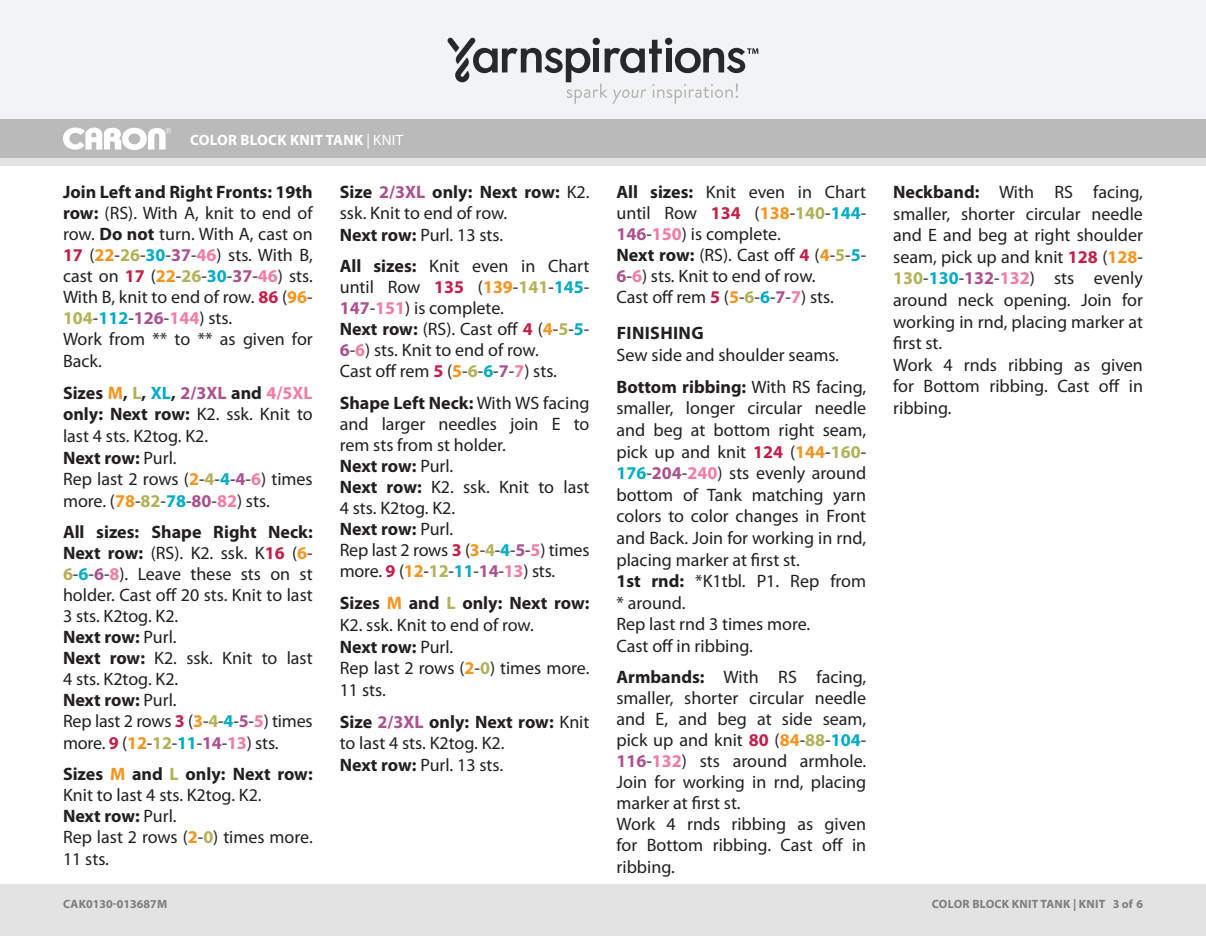
<style>
.page{position:relative;width:1206px;height:936px;background:#fff}
.page>*{position:absolute;margin:0;border:0;box-sizing:border-box;transform-origin:0 0}
.Instructions{font:18px/21px "Myriad Pro";color:#231f20;text-align:justify}
.Body{font:18px/21.6px "Myriad Pro";color:#231f20}
.Instructions-2{font:700 18px "Myriad Pro";letter-spacing:-.01em;color:#231f20}
.Subhead_All_Caps{font:700 18px "Myriad Pro";letter-spacing:.02em;color:#231f20}
.Pattern_Title{font:700 15px "Myriad Pro";letter-spacing:.02em;color:#fff}
.t1{font:700 12px "Myriad Pro";letter-spacing:.015em;color:#7d7d7d}
.s1{font-weight:400}
.s2{font-weight:700}
.s3{font-weight:700;color:#c31f49}
.s4{font-weight:700;color:#f7941e}
.s5{font-weight:700;color:#b2b258}
.s6{font-weight:700;color:#00abc5}
.s7{font-weight:700;color:#ab5190}
.s8{font-weight:700;color:#f27ca2}
</style>
<div class="page">
<div style="left:0;top:884px;width:1206px;height:52px;background:#e4e3e3"></div>
<div style="left:0;top:158px;width:1206px;height:8px;background:#e4e3e3"></div>
<div style="left:0;top:0;width:1206px;height:120px;background:#f2f3f4"></div>
<div style="left:0;top:120px;width:1206px;height:38px;background:#bbbaba"></div>
<svg style="left:63px;top:128px;width:108px;height:22px"></svg>
<svg style="left:447px;top:38px;width:311px;height:66px"></svg>
<p class="Pattern_Title" style="left:190px;top:130px;width:215px">COLOR BLOCK KNIT TANK <span class="s1">| KNIT</span></p>
<p class="Instructions" style="left:63px;top:182px;width:251px"><span class="s2">Join Left and Right Fronts: 19th row:</span> (RS). With A, knit to end of row. <span class="s2">Do not</span> turn. With A, cast on <span class="s3">17</span> (<span class="s4">22</span>-<span class="s5">26</span>-<span class="s6">30</span>-<span class="s7">37</span>-<span class="s8">46</span>) sts. With B, cast on <span class="s3">17</span> (<span class="s4">22</span>-<span class="s5">26</span>-<span class="s6">30</span>-<span class="s7">37</span>-<span class="s8">46</span>) sts.<br>With B, knit to end of row. <span class="s3">86</span> (<span class="s4">96</span>- <span class="s5">104</span>-<span class="s6">112</span>-<span class="s7">126</span>-<span class="s8">144</span>) sts.</p>
<p class="Body" style="left:63px;top:329px;width:251px">Work from ** to ** as given for<br>Back.</p>
<p class="Instructions" style="left:63px;top:382px;width:251px;line-height:21.6px"><span class="s2">Sizes</span> <span class="s4">M</span><span class="s2">,</span> <span class="s5">L</span><span class="s2">,</span> <span class="s6">XL</span><span class="s2">,</span> <span class="s7">2/3XL</span> <span class="s2">and</span> <span class="s8">4/5XL </span><span class="s2">only: Next row:</span> K2. ssk. Knit to last 4 sts. K2tog. K2.</p>
<p class="Instructions-2" style="left:63px;top:446px;width:115px">Next row: <span class="s1">Purl.</span></p>
<p class="Body" style="left:63px;top:469px;width:251px">Rep last 2 rows (<span class="s4">2</span>-<span class="s5">4</span>-<span class="s6">4</span>-<span class="s7">4</span>-<span class="s8">6</span>) times more. (<span class="s4">78</span>-<span class="s5">82</span>-<span class="s6">78</span>-<span class="s7">80</span>-<span class="s8">82</span>) sts.</p>
<p class="Instructions" style="left:63px;top:522px;width:251px"><span class="s2">All sizes: Shape Right Neck:<br>Next row:</span> (RS). K2. ssk. K<span class="s3">16</span> (<span class="s4">6</span>- <span class="s5">6</span>-<span class="s6">6</span>-<span class="s7">6</span>-<span class="s8">8</span>). Leave these sts on st holder. Cast off 20 sts. Knit to last 3 sts. K2tog. K2.</p>
<p class="Instructions-2" style="left:63px;top:625px;width:115px">Next row: <span class="s1">Purl.</span></p>
<p class="Instructions" style="left:63px;top:648px;width:251px"><span class="s2">Next row:</span> K2. ssk. Knit to last<br>4 sts. K2tog. K2.</p>
<p class="Instructions-2" style="left:63px;top:688px;width:115px">Next row: <span class="s1">Purl.</span></p>
<p class="Body" style="left:63px;top:711px;width:251px">Rep last 2 rows <span class="s3">3</span> (<span class="s4">3</span>-<span class="s5">4</span>-<span class="s6">4</span>-<span class="s7">5</span>‑<span class="s8">5</span>) times more. <span class="s3">9</span> (<span class="s4">12</span>-<span class="s5">12</span>-<span class="s6">11</span>-<span class="s7">14</span>‑<span class="s8">13</span>) sts.</p>
<p class="Instructions" style="left:63px;top:764px;width:251px"><span class="s2">Sizes</span> <span class="s4">M</span> <span class="s2">and</span> <span class="s5">L</span> <span class="s2">only: Next row:<br></span>Knit to last 4 sts. K2tog. K2.</p>
<p class="Instructions-2" style="left:63px;top:804px;width:115px">Next row: <span class="s1">Purl.</span></p>
<p class="Body" style="left:63px;top:827px;width:251px">Rep last 2 rows (<span class="s4">2</span>-<span class="s5">0</span>) times more.<br>11 sts.</p>
<p class="Instructions" style="left:340px;top:182px;width:251px"><span class="s2">Size</span> <span class="s7">2/3XL</span> <span class="s2">only: Next row:</span> K2. ssk. Knit to end of row.</p>
<p class="Instructions" style="left:340px;top:224px;width:165px"><span class="s2">Next row:</span> Purl. 13 sts.</p>
<p class="Instructions" style="left:340px;top:256px;width:251px"><span class="s2">All sizes:</span> Knit even in Chart until Row <span class="s3">135</span> (<span class="s4">139</span>-<span class="s5">141</span>-<span class="s6">145</span>- <span class="s7">147</span>‑<span class="s8">151</span>) is complete.</p>
<p class="Instructions" style="left:340px;top:319px;width:251px"><span class="s2">Next row:</span> (RS). Cast off <span class="s3">4</span> (<span class="s4">4</span>-<span class="s5">5</span>-<span class="s6">5</span>-<br><span class="s7">6</span>-<span class="s8">6</span>) sts. Knit to end of row.</p>
<p class="Body" style="left:340px;top:361px;width:219px">Cast off rem <span class="s3">5</span> (<span class="s4">5</span>-<span class="s5">6</span>-<span class="s6">6</span>-<span class="s7">7</span>-<span class="s8">7</span>) sts.</p>
<p class="Instructions" style="left:340px;top:392px;width:251px"><span class="s2">Shape Left Neck:</span> With WS facing and larger needles join E to rem sts from st holder.</p>
<p class="Instructions-2" style="left:340px;top:454px;width:115px">Next row: <span class="s1">Purl.</span></p>
<p class="Instructions" style="left:340px;top:476px;width:251px"><span class="s2">Next row:</span> K2. ssk. Knit to last<br>4 sts. K2tog. K2.</p>
<p class="Instructions-2" style="left:340px;top:517px;width:115px">Next row: <span class="s1">Purl.</span></p>
<p class="Body" style="left:340px;top:539px;width:251px">Rep last 2 rows <span class="s3">3</span> (<span class="s4">3</span>-<span class="s5">4</span>-<span class="s6">4</span>-<span class="s7">5</span>‑<span class="s8">5</span>) times more. <span class="s3">9</span> (<span class="s4">12</span>-<span class="s5">12</span>-<span class="s6">11</span>-<span class="s7">14</span>‑<span class="s8">13</span>) sts.</p>
<p class="Instructions" style="left:340px;top:593px;width:251px;line-height:21.6px"><span class="s2">Sizes</span> <span class="s4">M</span> <span class="s2">and</span> <span class="s5">L</span> <span class="s2">only: Next row:<br></span>K2. ssk. Knit to end of row.</p>
<p class="Instructions-2" style="left:340px;top:635px;width:115px">Next row: <span class="s1">Purl.</span></p>
<p class="Body" style="left:340px;top:658px;width:251px">Rep last 2 rows (<span class="s4">2</span>-<span class="s5">0</span>) times more.<br>11 sts.</p>
<p class="Instructions" style="left:340px;top:711px;width:251px;line-height:21.6px"><span class="s2">Size</span> <span class="s7">2/3XL</span> <span class="s2">only: Next row:</span> Knit to last 4 sts. K2tog. K2.</p>
<p class="Instructions" style="left:340px;top:755px;width:165px"><span class="s2">Next row:</span> Purl. 13 sts.</p>
<p class="Instructions" style="left:616px;top:182px;width:251px"><span class="s2">All sizes:</span> Knit even in Chart until Row <span class="s3">134</span> (<span class="s4">138</span>-<span class="s5">140</span>-<span class="s6">144</span>- <span class="s7">146</span>‑<span class="s8">150</span>) is complete.</p>
<p class="Instructions" style="left:616px;top:245px;width:251px"><span class="s2">Next row:</span> (RS). Cast off <span class="s3">4</span> (<span class="s4">4</span>-<span class="s5">5</span>-<span class="s6">5</span>-<br><span class="s7">6</span>-<span class="s8">6</span>) sts. Knit to end of row.</p>
<p class="Body" style="left:617px;top:287px;width:219px">Cast off rem <span class="s3">5</span> (<span class="s4">5</span>-<span class="s5">6</span>-<span class="s6">6</span>-<span class="s7">7</span>-<span class="s8">7</span>) sts.</p>
<p class="Subhead_All_Caps" style="left:617px;top:321px;width:88px">FINISHING</p>
<p class="Body" style="left:617px;top:344px;width:224px">Sew side and shoulder seams.</p>
<p class="Instructions" style="left:617px;top:376px;width:251px;line-height:21.6px"><span class="s2">Bottom ribbing:</span> With RS facing, smaller, longer circular needle and beg at bottom right seam, pick up and knit <span class="s3">124</span> (<span class="s4">144</span>-<span class="s5">160</span>- <span class="s6">176</span>-<span class="s7">204</span>-<span class="s8">240</span>) sts evenly around bottom of Tank matching yarn colors to color changes in Front and Back. Join for working in rnd, placing marker at first st.</p>
<p class="Instructions" style="left:617px;top:571px;width:251px;line-height:21.6px"><span class="s2">1st rnd:</span> *K1tbl. P1. Rep from * around.</p>
<p class="Body" style="left:617px;top:614px;width:195px">Rep last rnd 3 times more.</p>
<p class="Body" style="left:617px;top:635px;width:138px">Cast off in ribbing.</p>
<p class="Instructions" style="left:617px;top:667px;width:251px"><span class="s2">Armbands:</span> With RS facing, smaller, shorter circular needle and E, and beg at side seam, pick up and knit <span class="s3">80</span> (<span class="s4">84</span>-<span class="s5">88</span>-<span class="s6">104</span>- <span class="s7">116</span>‑<span class="s8">132</span>) sts around armhole.<br>Join for working in rnd, placing marker at first st.</p>
<p class="Body" style="left:617px;top:814px;width:251px;text-align:justify">Work 4 rnds ribbing as given for Bottom ribbing. Cast off in ribbing.</p>
<p class="Instructions" style="left:893px;top:182px;width:251px;line-height:21.6px"><span class="s2">Neckband:</span> With RS facing, smaller, shorter circular needle and E and beg at right shoulder seam, pick up and knit <span class="s3">128</span> (<span class="s4">128</span>- <span class="s5">130</span>-<span class="s6">130</span>-<span class="s7">132</span>-<span class="s8">132</span>) sts evenly around neck opening. Join for working in rnd, placing marker at first st.</p>
<p class="Body" style="left:893px;top:354px;width:251px;text-align:justify">Work 4 rnds ribbing as given for Bottom ribbing. Cast off in ribbing.</p>
<p class="t1" style="left:63px;top:896px;width:106px">CAK0130-013687M</p>
<p class="t1" style="left:932px;top:896px;width:213px">COLOR BLOCK KNIT TANK | KNIT 3 of 6</p>
</div>
